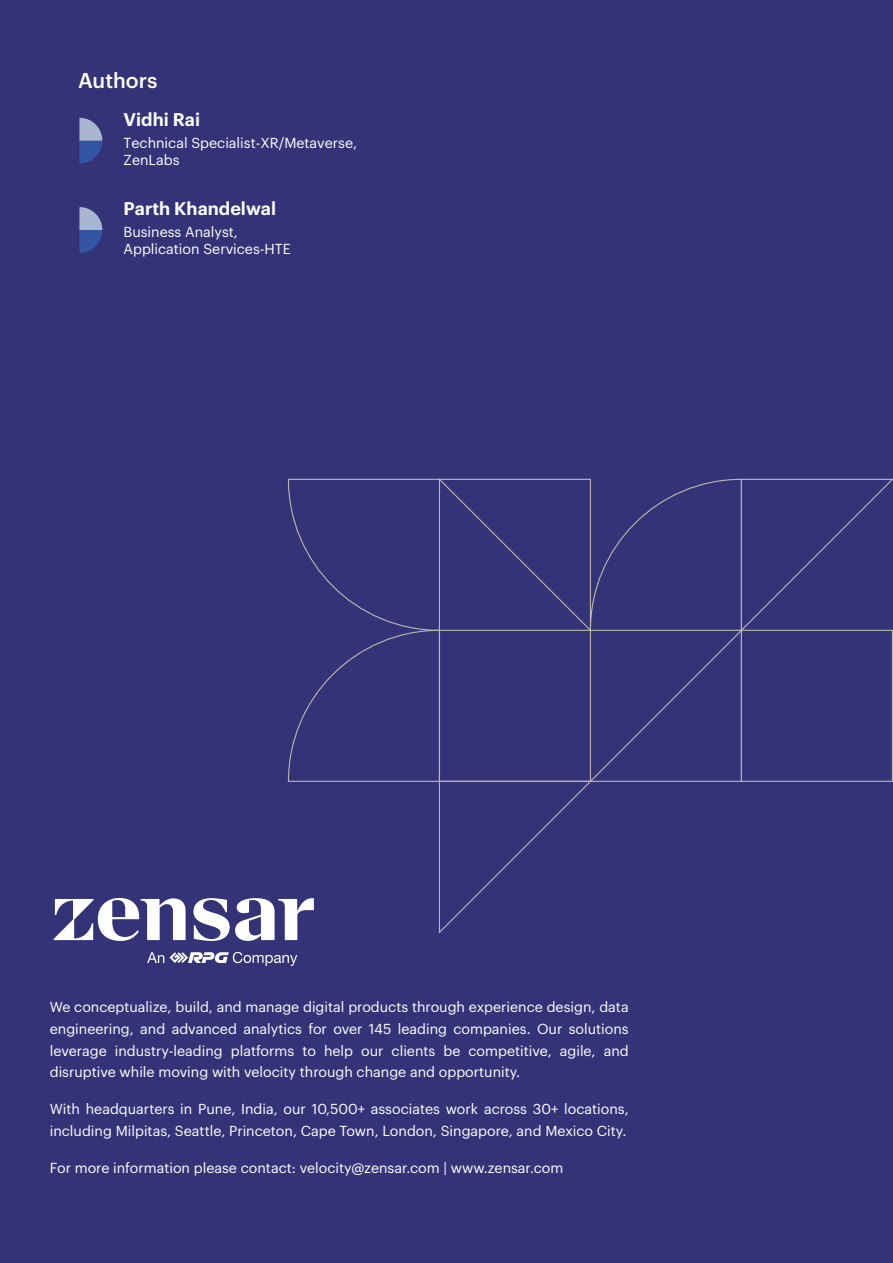
<style>
.page{position:relative;width:893px;height:1263px;background:#343378}
.page>*{position:absolute;margin:0;border:0;box-sizing:border-box;transform-origin:0 0}
.t1{font:500 21px "Graphik";color:#fff}
.t2{font:600 18px "Graphik";color:#fff}
.t3{font:14.1px/21.8px "Graphik";color:#fff}
</style>
<div class="page">
<svg style="left:147px;top:952px;width:17px;height:11px"></svg>
<svg style="left:170px;top:952px;width:127px;height:14px"></svg>
<svg style="left:54px;top:478px;width:839px;height:463px"></svg>
<svg style="left:79px;top:118px;width:23px;height:46px"></svg>
<svg style="left:79px;top:207px;width:23px;height:46px"></svg>
<h1 class="t1" style="left:78px;top:64px;width:81px">Authors</h1>
<p class="t2" style="left:124px;top:106px;width:78px">Vidhi Rai</p>
<p class="t3" style="left:124px;top:133px;width:235px;line-height:17px">Technical Specialist-XR/Metaverse,<br>ZenLabs</p>
<p class="t2" style="left:124px;top:195px;width:154px">Parth Khandelwal</p>
<p class="t3" style="left:124px;top:222px;width:169px;line-height:17px">Business Analyst,<br>Application Services-HTE</p>
<p class="t3" style="left:50px;top:995px;width:580px;text-align:justify">We conceptualize, build, and manage digital products through experience design, data engineering, and advanced analytics for over 145 leading companies. Our solutions leverage industry-leading platforms to help our clients be competitive, agile, and disruptive while moving with velocity through change and opportunity.</p>
<p class="t3" style="left:50px;top:1097px;width:580px">With headquarters in Pune, India, our 10,500+ associates work across 30+ locations, including Milpitas, Seattle, Princeton, Cape Town, London, Singapore, and Mexico City.</p>
<p class="t3" style="left:50px;top:1156px;width:515px">For more information please contact: velocity@zensar.com | www.zensar.com</p>
</div>
